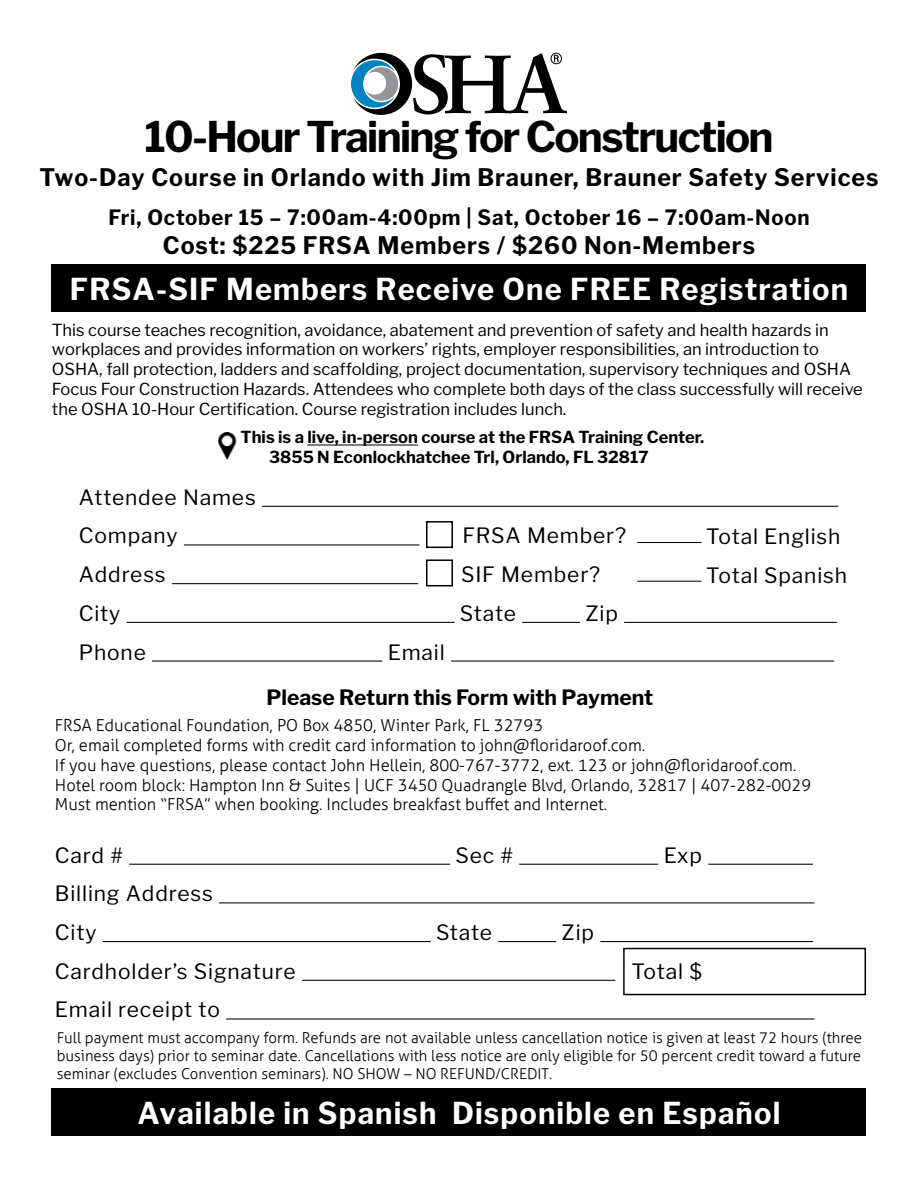
<style>
.page{position:relative;width:918px;height:1188px;background:#fff}
.page>*{position:absolute;margin:0;border:0;box-sizing:border-box;transform-origin:0 0}
.t1{font:700 42px "Libre Franklin";letter-spacing:-.04em;color:#000}
.t2{font:700 30px "Libre Franklin";letter-spacing:.04em;color:#fff}
.t3{font:700 24px "Libre Franklin";letter-spacing:.04em;color:#000}
.t4{font:21px/38.7px "Libre Franklin";letter-spacing:.04em;color:#000}
.t5{font:700 21px "Libre Franklin";letter-spacing:.025em;color:#000}
.t6{font:700 21px "Libre Franklin";color:#000}
.t7{font:16.5px/19.8px "Libre Franklin";color:#000}
.t8{font:300 16.5px/19.8px "Aller";color:#000}
.t9{font:700 16.5px/19.8px "Libre Franklin";color:#000}
.t10{font:300 15px/18px "Aller";color:#000;text-align:justify}
</style>
<div class="page">
<svg style="left:351px;top:53px;width:216px;height:62px"></svg>
<div style="left:52px;top:264px;width:814px;height:47px;background:#000"></div>
<hr style="left:262px;top:506px;width:576px;height:1px;background:#000">
<hr style="left:184px;top:544px;width:236px;height:1px;background:#000">
<hr style="left:172px;top:583px;width:246px;height:1px;background:#000">
<hr style="left:127px;top:622px;width:328px;height:1px;background:#000">
<hr style="left:522px;top:622px;width:58px;height:1px;background:#000">
<hr style="left:624px;top:622px;width:213px;height:1px;background:#000">
<hr style="left:152px;top:661px;width:230px;height:1px;background:#000">
<hr style="left:451px;top:661px;width:383px;height:1px;background:#000">
<hr style="left:129px;top:864px;width:321px;height:1px;background:#000">
<hr style="left:519px;top:864px;width:139px;height:1px;background:#000">
<hr style="left:708px;top:864px;width:105px;height:1px;background:#000">
<hr style="left:219px;top:902px;width:596px;height:1px;background:#000">
<hr style="left:103px;top:941px;width:328px;height:1px;background:#000">
<hr style="left:498px;top:941px;width:58px;height:1px;background:#000">
<hr style="left:600px;top:941px;width:213px;height:1px;background:#000">
<hr style="left:302px;top:980px;width:313px;height:1px;background:#000">
<hr style="left:226px;top:1018px;width:589px;height:2px;background:#000">
<div style="left:623px;top:948px;width:243px;height:47px;border:2px solid #000"></div>
<hr style="left:307px;top:445px;width:111px;height:1px;background:#000">
<img style="left:218px;top:432px;width:19px;height:27px">
<div style="left:52px;top:1088px;width:814px;height:47px;background:#000"></div>
<hr style="left:637px;top:542px;width:65px;height:1px;background:#000">
<hr style="left:637px;top:581px;width:65px;height:1px;background:#000">
<div style="left:426px;top:521px;width:27px;height:27px;border:2px solid #000"></div>
<div style="left:426px;top:559px;width:27px;height:27px;border:2px solid #000"></div>
<h1 class="t1" style="left:144px;top:112px;width:631px">10-Hour Training for Construction</h1>
<h3 class="t3" style="left:40px;top:163px;width:840px">Two-Day Course in Orlando with Jim Brauner, Brauner Safety Services</h3>
<p class="t5" style="left:108px;top:205px;width:703px">Fri, October 15 – 7:00am-4:00pm | Sat, October 16 – 7:00am-Noon</p>
<h3 class="t3" style="left:163px;top:231px;width:594px">Cost: $225 FRSA Members / $260 Non-Members</h3>
<h2 class="t2" style="left:70px;top:271px;width:780px">FRSA-SIF Members Receive One FREE Registration</h2>
<p class="t7" style="left:52px;top:320px;width:812px">This course teaches recognition, avoidance, abatement and prevention of safety and health hazards in workplaces and provides information on workers’ rights, employer responsibilities, an introduction to OSHA, fall protection, ladders and scaffolding, project documentation, supervisory techniques and OSHA Focus Four Construction Hazards. Attendees who complete both days of the class successfully will receive the OSHA 10-Hour Certification. Course registration includes lunch.</p>
<p class="t9" style="left:269px;top:427px;width:437px;text-indent:-29px">This is a live, in-person course at the FRSA Training Center.<br>3855 N Econlockhatchee Trl, Orlando, FL 32817</p>
<p class="t4" style="left:79px;top:478px;width:179px">Attendee Names<br>Company</p>
<p class="t4" style="left:462px;top:516px;width:165px">FRSA Member?</p>
<p class="t4" style="left:79px;top:555px;width:88px">Address</p>
<p class="t4" style="left:461px;top:555px;width:141px">SIF Member?</p>
<p class="t4" style="left:79px;top:594px;width:43px">City</p>
<p class="t4" style="left:460px;top:594px;width:57px">State</p>
<p class="t4" style="left:585px;top:594px;width:34px">Zip</p>
<p class="t4" style="left:79px;top:633px;width:69px">Phone</p>
<p class="t4" style="left:388px;top:633px;width:59px">Email</p>
<p class="t4" style="left:706px;top:517px;width:142px">Total English<br>Total Spanish</p>
<p class="t6" style="left:267px;top:684px;width:388px">Please Return this Form with Payment</p>
<p class="t8" style="left:55px;top:716px;width:758px">FRSA Educational Foundation, PO Box 4850, Winter Park, FL 32793<br>Or, email completed forms with credit card information to john@floridaroof.com.<br>If you have questions, please contact John Hellein, 800-767-3772, ext. 123 or john@floridaroof.com.<br>Hotel room block: Hampton Inn &amp; Suites | UCF 3450 Quadrangle Blvd, Orlando, 32817 | 407-282-0029<br>Must mention “FRSA” when booking. Includes breakfast buffet and Internet.</p>
<p class="t4" style="left:55px;top:836px;width:70px">Card #</p>
<p class="t4" style="left:455px;top:836px;width:59px">Sec #</p>
<p class="t4" style="left:664px;top:836px;width:40px">Exp</p>
<p class="t4" style="left:55px;top:874px;width:159px">Billing Address<br>City</p>
<p class="t4" style="left:436px;top:913px;width:57px">State</p>
<p class="t4" style="left:562px;top:913px;width:34px">Zip</p>
<p class="t4" style="left:55px;top:952px;width:242px">Cardholder’s Signature</p>
<p class="t4" style="left:631px;top:952px;width:72px">Total $</p>
<p class="t4" style="left:55px;top:990px;width:166px">Email receipt to</p>
<p class="t10" style="left:57px;top:1028px;width:807px">Full payment must accompany form. Refunds are not available unless cancellation notice is given at least 72 hours (three business days) prior to seminar date. Cancellations with less notice are only eligible for 50 percent credit toward a future seminar (excludes Convention seminars). NO SHOW – NO REFUND/CREDIT.</p>
<h2 class="t2" style="left:138px;top:1095px;width:644px">Available in Spanish Disponible en Español</h2>
</div>
